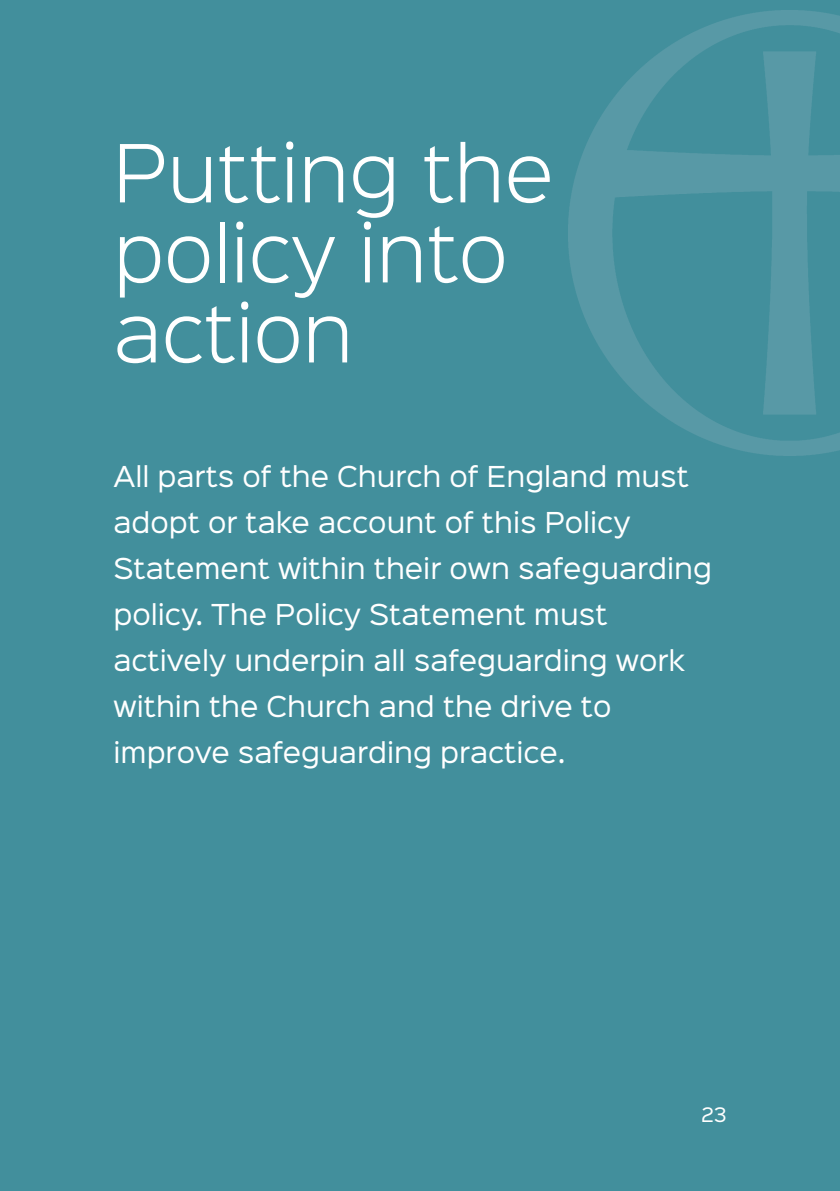
<style>
.page{position:relative;width:840px;height:1191px;background:#fff}
.page>*{position:absolute;margin:0;border:0;box-sizing:border-box;transform-origin:0 0}
.t1{font:300 72px/80px "Sinkin Sans 300";color:#fff}
.t2{font:26px/46px "Sinkin Sans 400";color:#fff}
.t3{font:18px "Sinkin Sans 400";color:#fff}
</style>
<div class="page">
<div style="left:0;top:0;width:839px;height:1191px;background:#428f9c"></div>
<img style="left:568px;top:10px;width:271px;height:446px">
<h1 class="t1" style="left:113px;top:140px;width:441px">Putting the policy into action</h1>
<p class="t2" style="left:113px;top:456px;width:600px">All parts of the Church of England must adopt or take account of this Policy Statement within their own safeguarding policy. The Policy Statement must actively underpin all safeguarding work within the Church and the drive to improve safeguarding practice.</p>
<p class="t3" style="left:701px;top:1107px;width:26px">23</p>
</div>
